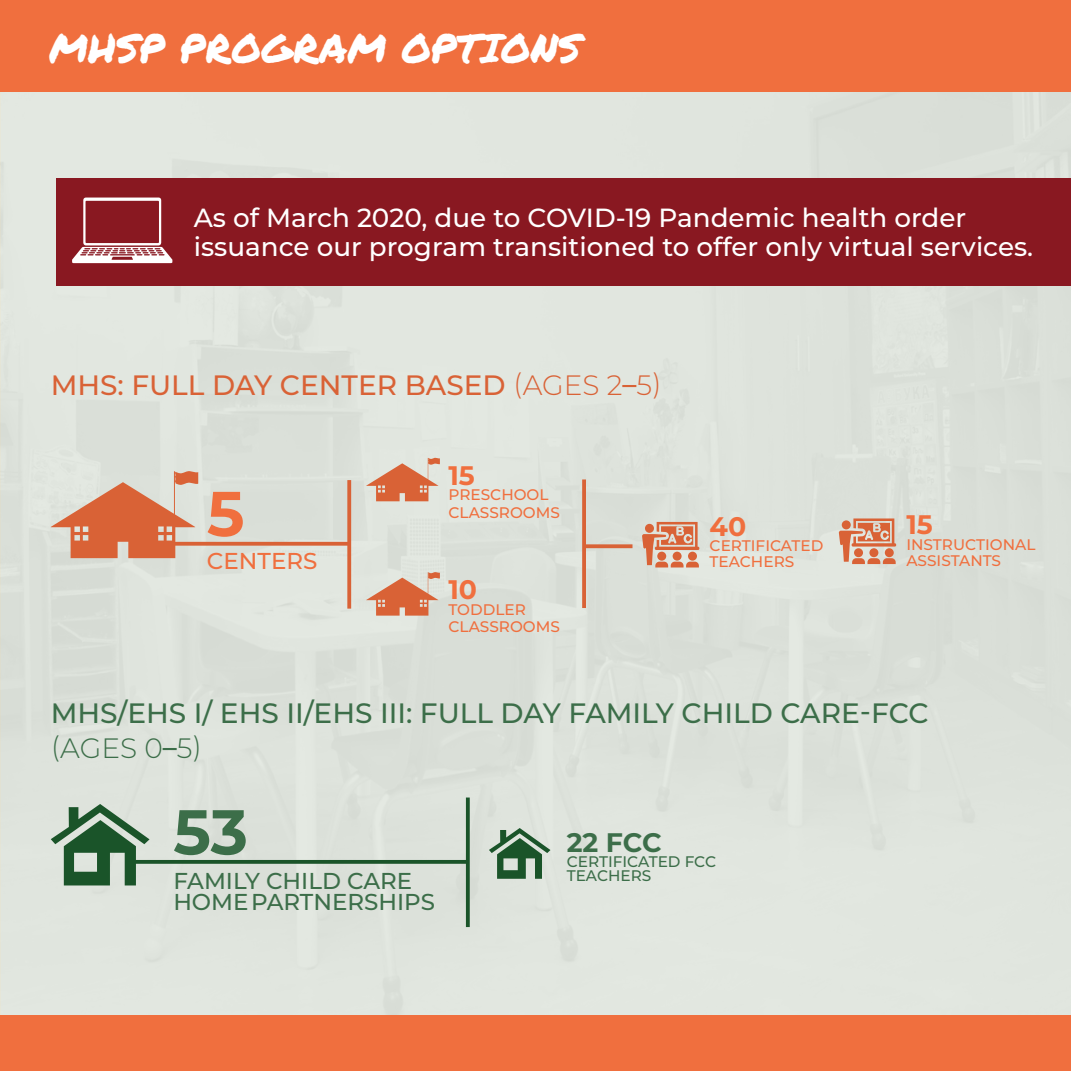
<style>
.page{position:relative;width:1071px;height:1071px;background:#fff}
.page>*{position:absolute;margin:0;border:0;box-sizing:border-box;transform-origin:0 0}
.t1{font:700 63.18px "Montserrat";color:#3c6e49}
.t2{font:700 63.18px "Montserrat";color:#f06f3e}
.t3{font:40.25px "Permanent Marker";color:#fff}
.t4{font:500 28px "Montserrat";color:#3c6e49}
.t5{font:500 28px "Montserrat";color:#d96236}
.t6{font:300 28px "Montserrat";color:#3c6e49}
.t7{font:700 26.78px "Montserrat";color:#f06f3e}
.t8{font:700 26.78px "Montserrat";color:#3c6e49}
.t9{font:500 26.25px/28.9px "Montserrat";color:#fff}
.t10{font:500 22.93px/21px "Montserrat";color:#3c6e49}
.t11{font:500 22.93px "Montserrat";color:#f06f3e}
.t12{font:500 15.22px/17.5px "Montserrat";color:#f06f3e}
.t13{font:500 15.22px/14px "Montserrat";color:#3c6e49}
.s1{font-weight:300}
.s2{font-family:"Futura Std"}
.s3{font-family:"Futura Std";font-weight:500}
</style>
<div class="page">
<div style="left:0;top:91px;width:1071px;height:925px;background:#dfe4dc"></div>
<div style="left:0;top:0;width:1071px;height:91px;background:#f06f3e"></div>
<div style="left:57px;top:179px;width:1014px;height:107px;background:#891821"></div>
<svg style="left:51px;top:471px;width:147px;height:87px;background:#dba288"></svg>
<svg style="left:366px;top:458px;width:74px;height:43px;background:#dda48a"></svg>
<svg style="left:366px;top:572px;width:74px;height:44px;background:#dca48a"></svg>
<svg style="left:347px;top:480px;width:4px;height:129px"></svg>
<svg style="left:135px;top:542px;width:214px;height:4px"></svg>
<svg style="left:586px;top:544px;width:47px;height:4px"></svg>
<svg style="left:642px;top:522px;width:57px;height:46px;background:#db9a7e"></svg>
<svg style="left:839px;top:518px;width:57px;height:46px;background:#db997e"></svg>
<svg style="left:582px;top:479px;width:4px;height:129px"></svg>
<svg style="left:51px;top:804px;width:99px;height:81px;background:#819f87"></svg>
<svg style="left:489px;top:828px;width:61px;height:51px;background:#819f87"></svg>
<svg style="left:466px;top:798px;width:4px;height:129px"></svg>
<svg style="left:134px;top:860px;width:335px;height:4px"></svg>
<div style="left:0;top:1016px;width:1071px;height:55px;background:#f06f3e"></div>
<svg style="left:72px;top:198px;width:100px;height:65px"></svg>
<p class="t3" style="left:49px;top:18px;width:534px">MHSP PROGRAM OPTIONS</p>
<p class="t9" style="left:194px;top:202px;width:841px">As of March 2020, due to COVID-19 Pandemic health order issuance our program transitioned to offer only virtual services.</p>
<p class="t5" style="left:51px;top:365px;width:613px">MHS: FULL DAY CENTER BASED <span class="s1">(AGES 2</span><span class="s2">–</span><span class="s1">5)</span></p>
<p class="t2" style="left:207px;top:468px;width:39px">5</p>
<p class="t11" style="left:207px;top:545px;width:112px">CENTERS</p>
<p class="t7" style="left:448px;top:456px;width:28px">15</p>
<p class="t12" style="left:448px;top:485px;width:113px">PRESCHOOL<br>CLASSROOMS</p>
<p class="t7" style="left:448px;top:571px;width:30px">10</p>
<p class="t12" style="left:448px;top:600px;width:79px">TODDLER</p>
<p class="t12" style="left:448px;top:618px;width:113px">CLASSROOMS</p>
<p class="t7" style="left:710px;top:507px;width:38px">40</p>
<p class="t12" style="left:710px;top:537px;width:115px;line-height:15.8px">CERTIFICATED<br>TEACHERS</p>
<p class="t7" style="left:906px;top:505px;width:28px">15</p>
<p class="t12" style="left:906px;top:535px;width:131px">INSTRUCTIONAL</p>
<p class="t12" style="left:906px;top:551px;width:96px">ASSISTANTS</p>
<p class="t4" style="left:51px;top:693px;width:879px">MHS/EHS I/ EHS II/EHS III: FULL DAY FAMILY CHILD CARE-FCC</p>
<p class="t6" style="left:51px;top:729px;width:153px">(AGES 0<span class="s3">–</span>5)</p>
<p class="t1" style="left:173px;top:786px;width:76px">53</p>
<p class="t10" style="left:173px;top:870px;width:263px">FAMILY CHILD CARE<br>HOME PARTNERSHIPS</p>
<p class="t8" style="left:567px;top:823px;width:97px">22 FCC</p>
<p class="t13" style="left:567px;top:854px;width:151px">CERTIFICATED FCC<br>TEACHERS</p>
</div>
